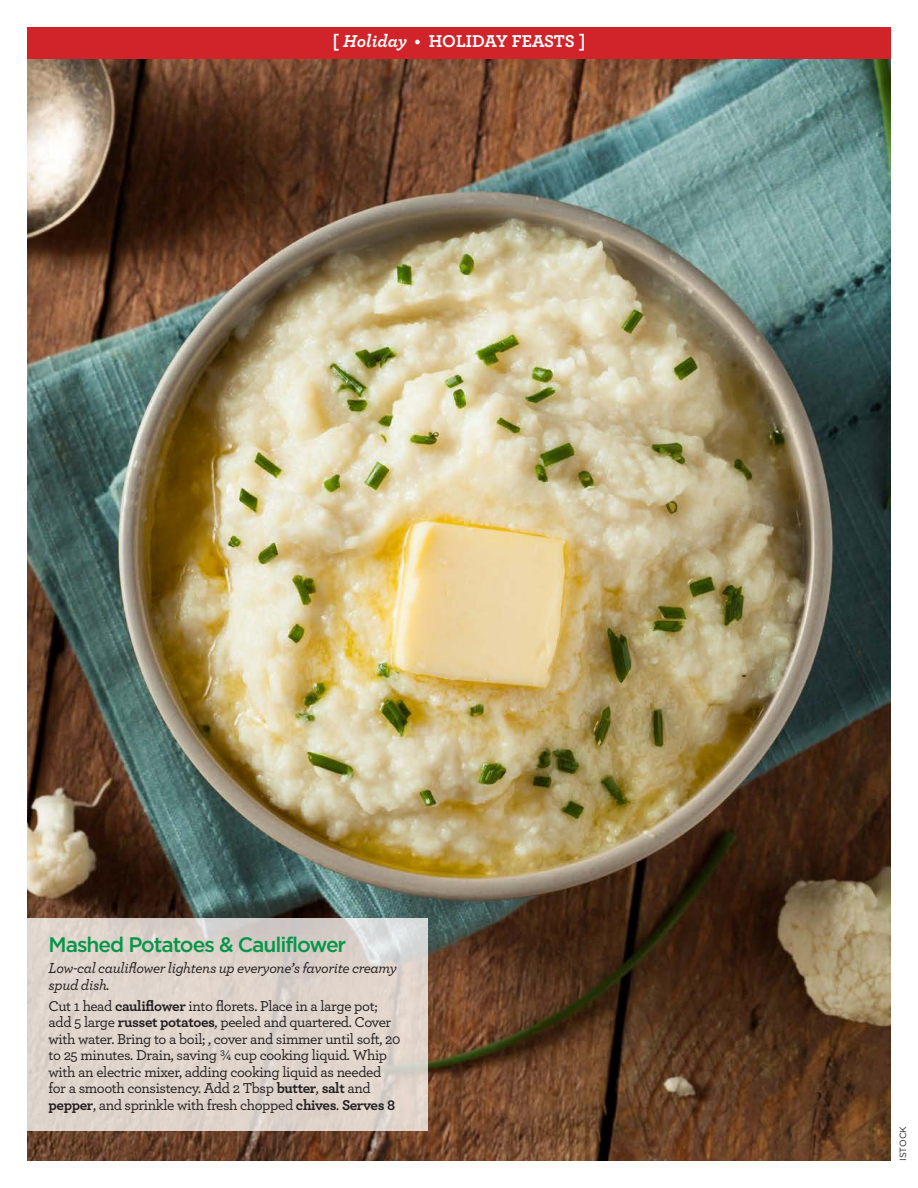
<style>
.page{position:relative;width:918px;height:1188px;background:#fff}
.page>*{position:absolute;margin:0;border:0;box-sizing:border-box;transform-origin:0 0}
.t1{font:500 21px "Gotham";letter-spacing:-.05em;color:#079649}
.t2{font:700 18px "Archer";letter-spacing:-.01em;color:#fff}
.t3{font:500 15px/16.5px "Archer";letter-spacing:-.025em;color:#231f20}
.t4{font:italic 500 15px/16.5px "Archer";letter-spacing:-.025em;color:#231f20}
.t5{font:9px "Gotham";letter-spacing:.005em;color:#231f20}
.s1{font-style:italic}
.s2{font-weight:700}
</style>
<div class="page">
<img style="left:27px;top:59px;width:864px;height:1102px">
<div style="left:27px;top:27px;width:864px;height:32px;background:#d1232a"></div>
<img style="left:27px;top:918px;width:400px;height:213px">
<p class="t2" style="left:332px;top:27px;width:255px">[ <span class="s1">Holiday</span> • HOLIDAY FEASTS ]</p>
<h1 class="t1" style="left:49px;top:931px;width:299px">Mashed Potatoes &amp; Cauliflower</h1>
<p class="t4" style="left:49px;top:959px;width:350px">Low-cal cauliflower lightens up everyone’s favorite creamy spud dish.</p>
<p class="t3" style="left:49px;top:997px;width:353px">Cut 1 head <span class="s2">cauliflower</span> into florets. Place in a large pot; add 5 large <span class="s2">russet potatoes</span>, peeled and quartered. Cover with water. Bring to a boil; , cover and simmer until soft, 20 to 25 minutes. Drain, saving ¾ cup cooking liquid. Whip with an electric mixer, adding cooking liquid as needed for a smooth consistency. Add 2 Tbsp <span class="s2">butter</span>, <span class="s2">salt</span> and <span class="s2">pepper</span>, and sprinkle with fresh chopped <span class="s2">chives</span>. <span class="s2">Serves 8</span></p>
<p class="t5" style="left:897px;top:1161px;width:36px;rotate:-90deg">ISTOCK</p>
</div>
